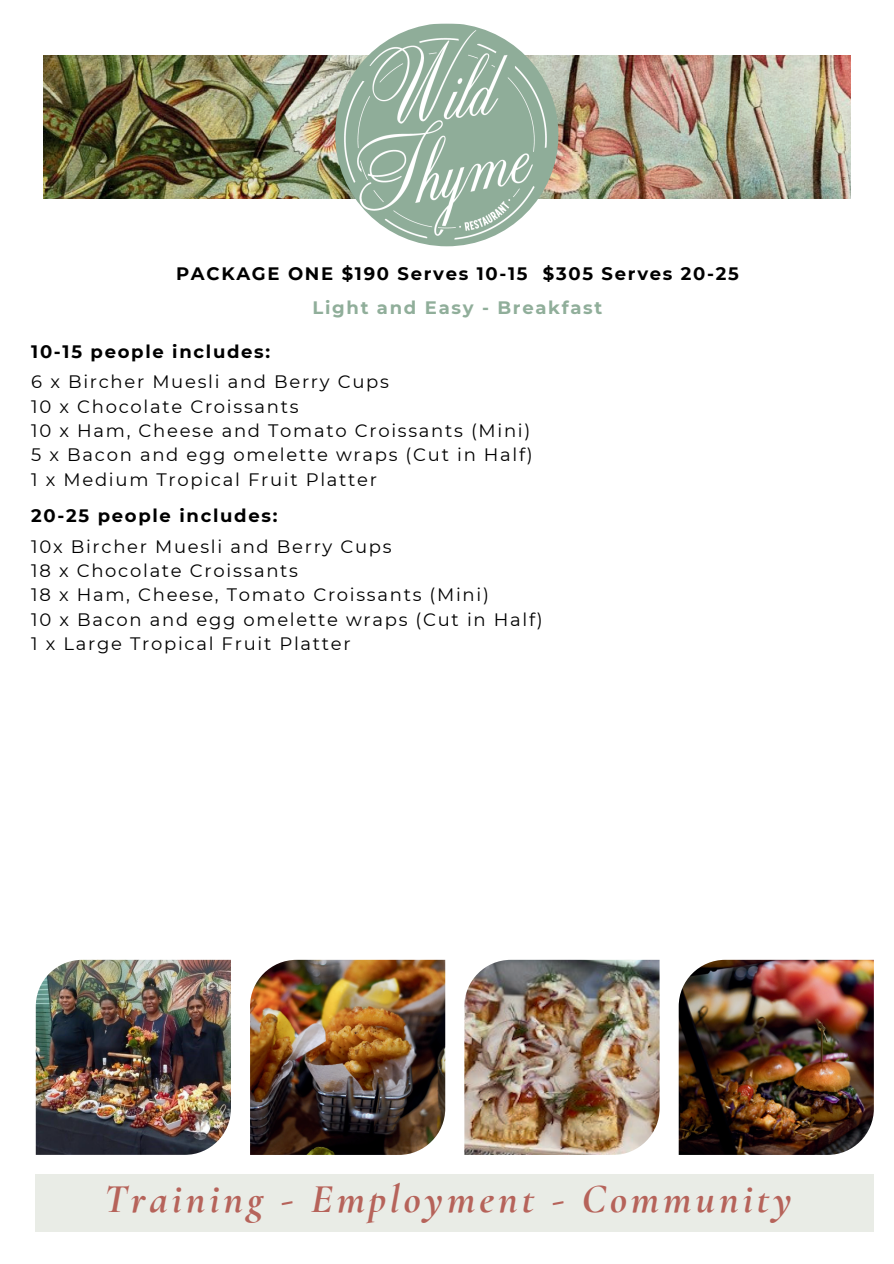
<style>
.page{position:relative;width:894px;height:1264px;background:#fff}
.page>*{position:absolute;margin:0;border:0;box-sizing:border-box;transform-origin:0 0}
.t1{font:italic 700 41.4px "Cormorant Garamond";letter-spacing:.095em;color:#b6635a}
.t2{font:18px/24.5px "Montserrat";letter-spacing:.095em;color:#000}
.t3{font:700 18px "Montserrat";letter-spacing:.095em;color:#000}
.t4{font:700 18px "Montserrat";letter-spacing:.095em;color:#90ae9a}
</style>
<div class="page">
<img style="left:43px;top:55px;width:807px;height:143px">
<img style="left:335px;top:23px;width:223px;height:223px;border-radius:50%">
<img style="left:36px;top:959px;width:195px;height:195px">
<img style="left:250px;top:959px;width:195px;height:195px">
<img style="left:464px;top:959px;width:195px;height:195px">
<img style="left:678px;top:959px;width:195px;height:195px">
<div style="left:36px;top:1174px;width:837px;height:57px;background:#e9ece6"></div>
<p class="t3" style="left:176px;top:260px;width:564px">PACKAGE ONE $190 Serves 10-15 $305 Serves 20-25</p>
<p class="t4" style="left:312px;top:294px;width:291px">Light and Easy - Breakfast</p>
<p class="t3" style="left:31px;top:338px;width:240px">10-15 people includes:</p>
<p class="t2" style="left:31px;top:369px;width:503px">6 x Bircher Muesli and Berry Cups<br>10 x Chocolate Croissants<br>10 x Ham, Cheese and Tomato Croissants (Mini)<br>5 x Bacon and egg omelette wraps (Cut in Half)<br>1 x Medium Tropical Fruit Platter</p>
<p class="t3" style="left:31px;top:503px;width:247px">20-25 people includes:</p>
<p class="t2" style="left:31px;top:533px;width:513px">10x Bircher Muesli and Berry Cups<br>18 x Chocolate Croissants<br>18 x Ham, Cheese, Tomato Croissants (Mini)<br>10 x Bacon and egg omelette wraps (Cut in Half)<br>1 x Large Tropical Fruit Platter</p>
<h1 class="t1" style="left:104px;top:1173px;width:689px">Training - Employment - Community</h1>
</div>
